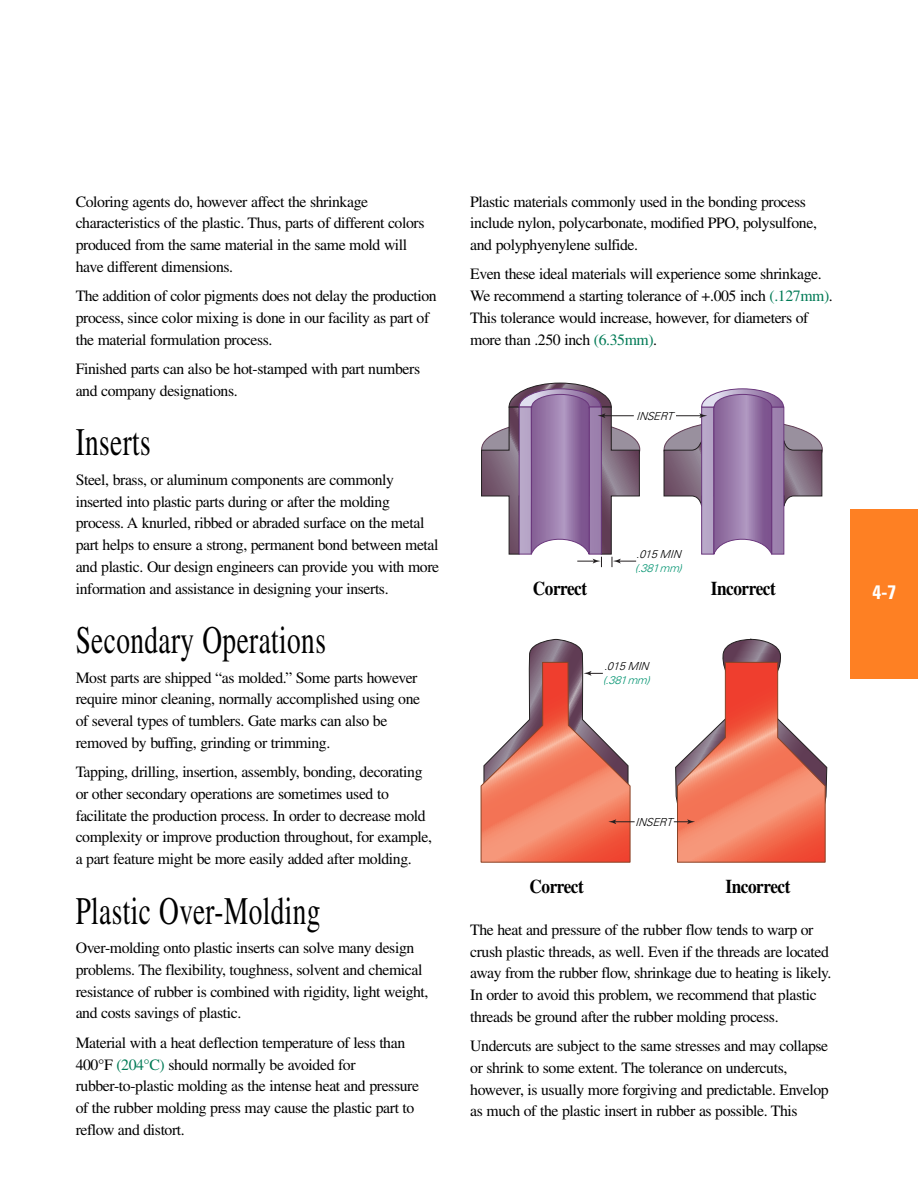
<style>
.page{position:relative;width:918px;height:1188px;background:#fff}
.page>*{position:absolute;margin:0;border:0;box-sizing:border-box;transform-origin:0 0}
.t1{font:39px "Times";letter-spacing:.015em;color:#000;scale:.7 1}
.t2{font:700 19.5px "Times";letter-spacing:-.025em;color:#000;scale:.88 1}
.t3{font:700 condensed 19.5px "Univers";color:#fff}
.t4{font:15.75px/21.8px "Times";letter-spacing:-.025em;color:#000}
.t5{font:italic 300 11.1px "Univers";color:#000}
.t6{font:italic 300 11.1px "Univers";color:#009370}
.s1{color:#017a55}
</style>
<div class="page">
<div style="left:850px;top:509px;width:68px;height:170px;background:#fe8023"></div>
<svg style="left:481px;top:639px;width:154px;height:223px"></svg>
<svg style="left:674px;top:638px;width:153px;height:224px"></svg>
<svg style="left:481px;top:382px;width:159px;height:185px"></svg>
<hr style="left:603px;top:415px;width:31px;height:1px;background:#231f20">
<svg style="left:663px;top:388px;width:160px;height:167px"></svg>
<p class="t4" style="left:76px;top:192px;width:350px">Coloring agents do, however affect the shrinkage characteristics of the plastic. Thus, parts of different colors produced from the same material in the same mold will have different dimensions.</p>
<p class="t4" style="left:76px;top:286px;width:362px">The addition of color pigments does not delay the production process, since color mixing is done in our facility as part of the material formulation process.</p>
<p class="t4" style="left:76px;top:359px;width:346px">Finished parts can also be hot-stamped with part numbers and company designations.</p>
<h1 class="t1" style="left:76px;top:428px;width:109px">Inserts</h1>
<p class="t4" style="left:76px;top:470px;width:365px">Steel, brass, or aluminum components are commonly inserted into plastic parts during or after the molding process. A knurled, ribbed or abraded surface on the metal part helps to ensure a strong, permanent bond between metal and plastic. Our design engineers can provide you with more information and assistance in designing your inserts.</p>
<h1 class="t1" style="left:76px;top:626px;width:359px">Secondary Operations</h1>
<p class="t4" style="left:76px;top:668px;width:346px">Most parts are shipped “as molded.” Some parts however require minor cleaning, normally accomplished using one of several types of tumblers. Gate marks can also be removed by buffing, grinding or trimming.</p>
<p class="t4" style="left:76px;top:763px;width:358px">Tapping, drilling, insertion, assembly, bonding, decorating or other secondary operations are sometimes used to facilitate the production process. In order to decrease mold complexity or improve production throughout, for example, a part feature might be more easily added after molding.</p>
<h1 class="t1" style="left:76px;top:897px;width:351px">Plastic Over-Molding</h1>
<p class="t4" style="left:76px;top:939px;width:354px">Over-molding onto plastic inserts can solve many design problems. The flexibility, toughness, solvent and chemical resistance of rubber is combined with rigidity, light weight, and costs savings of plastic.</p>
<p class="t4" style="left:76px;top:1033px;width:345px">Material with a heat deflection temperature of less than 400°F <span class="s1">(204°C)</span> should normally be avoided for rubber-to-plastic molding as the intense heat and pressure of the rubber molding press may cause the plastic part to reflow and distort.</p>
<p class="t4" style="left:470px;top:192px;width:348px">Plastic materials commonly used in the bonding process include nylon, polycarbonate, modified PPO, polysulfone, and polyphyenylene sulfide.</p>
<p class="t4" style="left:470px;top:265px;width:364px">Even these ideal materials will experience some shrinkage.<br>We recommend a starting tolerance of +.005 inch <span class="s1">(.127mm)</span>.<br>This tolerance would increase, however, for diameters of more than .250 inch <span class="s1">(6.35mm)</span>.</p>
<p class="t5" style="left:636px;top:412px;width:42px">INSERT</p>
<p class="t5" style="left:636px;top:550px;width:49px">.015MIN</p>
<p class="t6" style="left:635px;top:564px;width:51px">(.381mm)</p>
<p class="t2" style="left:533px;top:581px;width:63px">Correct</p>
<p class="t2" style="left:711px;top:581px;width:75px">Incorrect</p>
<p class="t5" style="left:604px;top:662px;width:49px">.015MIN</p>
<p class="t6" style="left:603px;top:676px;width:51px">(.381mm)</p>
<p class="t5" style="left:635px;top:818px;width:42px">INSERT</p>
<p class="t2" style="left:530px;top:880px;width:63px">Correct</p>
<p class="t2" style="left:726px;top:880px;width:75px">Incorrect</p>
<p class="t4" style="left:470px;top:920px;width:363px">The heat and pressure of the rubber flow tends to warp or crush plastic threads, as well. Even if the threads are located away from the rubber flow, shrinkage due to heating is likely.<br>In order to avoid this problem, we recommend that plastic threads be ground after the rubber molding process.</p>
<p class="t4" style="left:470px;top:1036px;width:360px">Undercuts are subject to the same stresses and may collapse or shrink to some extent. The tolerance on undercuts, however, is usually more forgiving and predictable. Envelop as much of the plastic insert in rubber as possible. This</p>
<p class="t3" style="left:872px;top:585px;width:25px">4-7</p>
</div>
